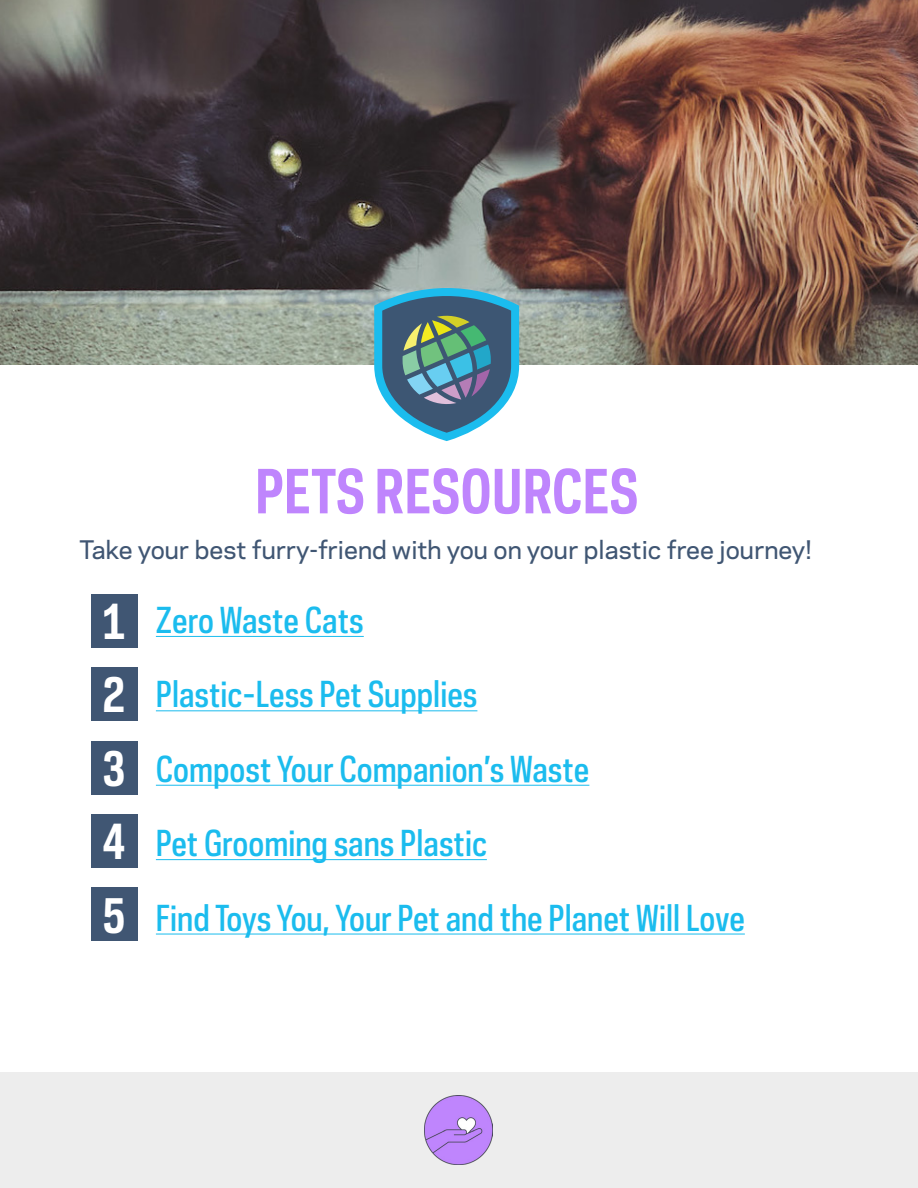
<style>
.page{position:relative;width:918px;height:1188px;background:#fff}
.page>*{position:absolute;margin:0;border:0;box-sizing:border-box;transform-origin:0 0}
.t1{font:700 57px "Galaxie Polaris Condensed";color:#bf85fd}
.t2{font:700 45.6px "Galaxie Polaris Condensed";color:#fff}
.t3{font:500 33.6px "Galaxie Polaris Condensed";color:#1bbcee}
.t4{font:500 24px "Galaxie Polaris";color:#405673}
</style>
<div class="page">
<div style="left:0;top:1073px;width:918px;height:115px;background:#ededed"></div>
<img style="left:0;top:0;width:918px;height:365px">
<svg style="left:374px;top:282px;width:145px;height:159px;background:#6595a4"></svg>
<hr style="left:156px;top:636px;width:208px;height:1px;background:#1bbcee">
<hr style="left:156px;top:710px;width:321px;height:1px;background:#1bbcee">
<hr style="left:156px;top:785px;width:433px;height:1px;background:#1bbcee">
<hr style="left:156px;top:859px;width:331px;height:1px;background:#1bbcee">
<hr style="left:156px;top:934px;width:589px;height:1px;background:#1bbcee">
<div style="left:91px;top:594px;width:46px;height:53px;background:#405673"></div>
<div style="left:91px;top:667px;width:46px;height:54px;background:#405673"></div>
<div style="left:91px;top:741px;width:46px;height:53px;background:#405673"></div>
<div style="left:91px;top:814px;width:46px;height:54px;background:#405673"></div>
<div style="left:91px;top:888px;width:46px;height:53px;background:#405673"></div>
<img style="left:424px;top:1096px;width:69px;height:68px">
<p class="t1" style="left:255px;top:453px;width:385px">PETS RESOURCES</p>
<p class="t4" style="left:79px;top:532px;width:734px">Take your best furry-friend with you on your plastic free journey!</p>
<p class="t2" style="left:102px;top:591px;width:25px">1</p>
<p class="t2" style="left:102px;top:664px;width:25px">2</p>
<p class="t2" style="left:102px;top:738px;width:25px">3</p>
<p class="t2" style="left:102px;top:811px;width:25px">4</p>
<p class="t2" style="left:102px;top:885px;width:25px">5</p>
<p class="t3" style="left:156px;top:598px;width:209px">Zero Waste Cats</p>
<p class="t3" style="left:156px;top:672px;width:323px">Plastic-Less Pet Supplies</p>
<p class="t3" style="left:156px;top:747px;width:435px">Compost Your Companion’s Waste</p>
<p class="t3" style="left:156px;top:821px;width:332px">Pet Grooming sans Plastic</p>
<p class="t3" style="left:156px;top:895px;width:590px">Find Toys You, Your Pet and the Planet Will Love</p>
</div>
